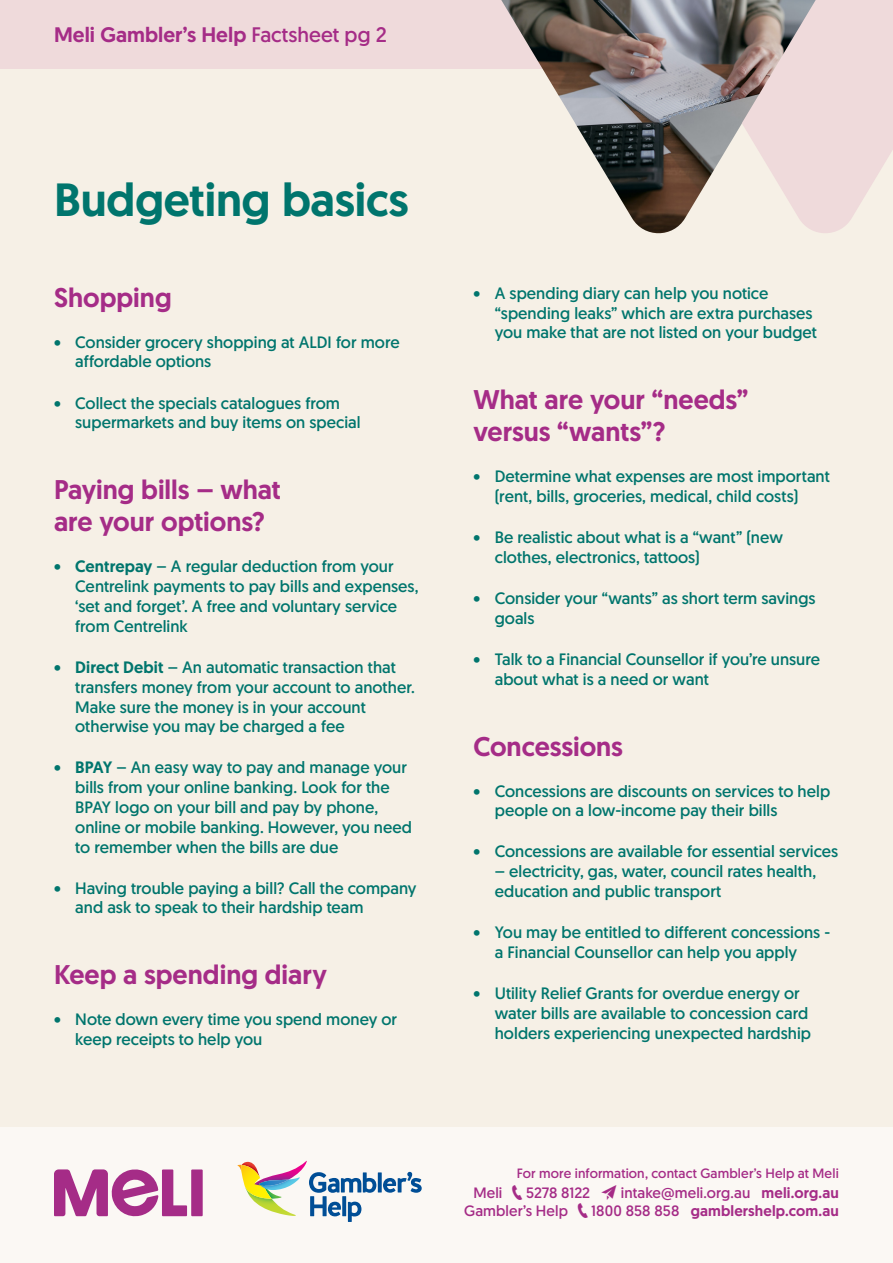
<style>
.page{position:relative;width:893px;height:1263px;background:#f6f0e6}
.page>*{position:absolute;margin:0;border:0;box-sizing:border-box;transform-origin:0 0}
.t1{font:500 46.5px "Geomanist";letter-spacing:-.005em;color:#00756d}
.t2{font:500 27px/32.4px "Geomanist";color:#a52c87}
.t3{font:500 21px "Geomanist";letter-spacing:.005em;color:#a52c87}
.t4{font:16.5px/19.8px "Geomanist";color:#00756d}
.t5{font:15px "Geomanist";letter-spacing:.005em;color:#a52c87}
.t6{font:500 15px "Geomanist";letter-spacing:.01em;color:#a52c87}
.t7{font:13.5px "Geomanist";letter-spacing:.01em;color:#a52c87}
.s1{font-weight:400}
.s2{font-weight:500}
</style>
<div class="page">
<div style="left:0;top:1127px;width:893px;height:136px;background:#fbf8f4"></div>
<svg style="left:54px;top:1169px;width:133px;height:47px"></svg>
<div style="left:191px;top:1169px;width:12px;height:47px;background:#a52c87"></div>
<svg style="left:378px;top:1172px;width:4px;height:20px"></svg>
<svg style="left:383px;top:1172px;width:39px;height:21px"></svg>
<svg style="left:237px;top:1161px;width:139px;height:61px"></svg>
<div style="left:0;top:0;width:893px;height:68px;background:#efdadb"></div>
<svg style="left:816px;top:68px;width:77px;height:165px;fill:#efdadb"></svg>
<img style="left:501px;top:0;width:315px;height:234px">
<p class="t3" style="left:54px;top:21px;width:334px">Meli Gambler’s Help <span class="s1">Factsheet pg 2</span></p>
<h1 class="t1" style="left:54px;top:169px;width:356px">Budgeting basics</h1>
<h2 class="t2" style="left:54px;top:281px;width:119px">Shopping</h2>
<p class="t4" style="left:75px;top:332px;width:326px;text-indent:-21px">• Consider grocery shopping at ALDI for more affordable options</p>
<p class="t4" style="left:75px;top:393px;width:287px;text-indent:-21px">• Collect the specials catalogues from supermarkets and buy items on special</p>
<h2 class="t2" style="left:54px;top:473px;width:228px">Paying bills – what are your options?</h2>
<p class="t4" style="left:75px;top:556px;width:345px;text-indent:-21px"><span class="s2">• Centrepay</span> – A regular deduction from your Centrelink payments to pay bills and expenses, ‘set and forget’. A free and voluntary service from Centrelink</p>
<p class="t4" style="left:75px;top:657px;width:341px;text-indent:-21px"><span class="s2">• Direct Debit</span> – An automatic transaction that transfers money from your account to another.<br>Make sure the money is in your account otherwise you may be charged a fee</p>
<p class="t4" style="left:75px;top:757px;width:338px;text-indent:-21px"><span class="s2">• BPAY</span> – An easy way to pay and manage your bills from your online banking. Look for the BPAY logo on your bill and pay by phone, online or mobile banking. However, you need to remember when the bills are due</p>
<p class="t4" style="left:75px;top:878px;width:343px;text-indent:-21px">• Having trouble paying a bill? Call the company and ask to speak to their hardship team</p>
<h2 class="t2" style="left:54px;top:958px;width:274px">Keep a spending diary</h2>
<p class="t4" style="left:75px;top:1009px;width:323px;text-indent:-21px">• Note down every time you spend money or keep receipts to help you</p>
<p class="t4" style="left:495px;top:283px;width:324px;text-indent:-21px">• A spending diary can help you notice “spending leaks” which are extra purchases you make that are not listed on your budget</p>
<h2 class="t2" style="left:473px;top:383px;width:276px">What are your “needs” versus “wants”?</h2>
<p class="t4" style="left:495px;top:466px;width:337px;text-indent:-21px">• Determine what expenses are most important (rent, bills, groceries, medical, child costs)</p>
<p class="t4" style="left:495px;top:527px;width:290px;text-indent:-21px">• Be realistic about what is a “want” (new clothes, electronics, tattoos)</p>
<p class="t4" style="left:495px;top:588px;width:322px;text-indent:-21px">• Consider your “wants” as short term savings goals</p>
<p class="t4" style="left:495px;top:649px;width:327px;text-indent:-21px">• Talk to a Financial Counsellor if you’re unsure about what is a need or want</p>
<h2 class="t2" style="left:473px;top:730px;width:151px">Concessions</h2>
<p class="t4" style="left:495px;top:781px;width:337px;text-indent:-21px">• Concessions are discounts on services to help people on a low-income pay their bills</p>
<p class="t4" style="left:473px;top:841px;width:366px">• Concessions are available for essential services</p>
<p class="t4" style="left:495px;top:861px;width:323px">– electricity, gas, water, council rates health, education and public transport</p>
<p class="t4" style="left:495px;top:922px;width:337px;text-indent:-21px">• You may be entitled to different concessions - a Financial Counsellor can help you apply</p>
<p class="t4" style="left:495px;top:983px;width:318px;text-indent:-21px">• Utility Relief Grants for overdue energy or water bills are available to concession card holders experiencing unexpected hardship</p>
<p class="t7" style="left:517px;top:1164px;width:324px">For more information, contact Gambler’s Help at Meli</p>
<p class="t5" style="left:473px;top:1183px;width:30px">Meli</p>
<p class="t5" style="left:526px;top:1183px;width:65px">5278 8122</p>
<p class="t5" style="left:621px;top:1183px;width:219px">intake@meli.org.au <span class="s2">meli.org.au</span></p>
<p class="t5" style="left:464px;top:1201px;width:105px">Gambler’s Help</p>
<p class="t6" style="left:591px;top:1201px;width:249px"><span class="s1">1800 858 858</span> gamblershelp.com.au</p>
</div>
